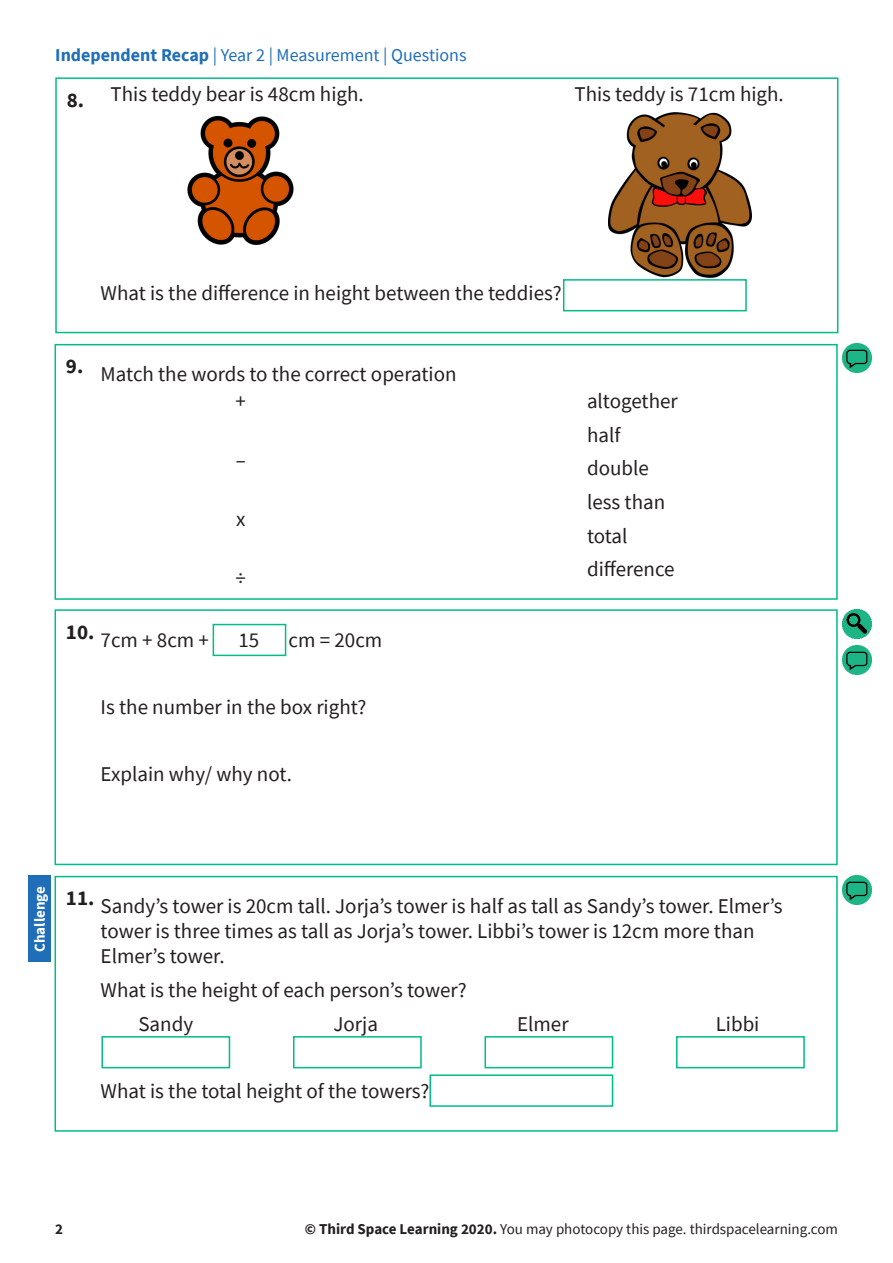
<style>
.page{position:relative;width:893px;height:1263px;background:#fff}
.page>*{position:absolute;margin:0;border:0;box-sizing:border-box;transform-origin:0 0}
.t1{font:21px/25.2px "Source Sans Pro";color:#231f20}
.t2{font:700 21px "Source Sans Pro";color:#231f20}
.t3{font:18px "Source Sans Pro";color:#1f6eb7}
.t4{font:15px "Source Sans Pro";color:#231f20}
.t5{font:700 15px "Source Sans Pro";color:#fff}
.t6{font:700 15px "Source Sans Pro";color:#231f20}
.s1{font-weight:700}
</style>
<div class="page">
<div style="left:28px;top:876px;width:23px;height:86px;background:#1f6eb7"></div>
<div style="left:55px;top:77px;width:783px;height:256px;border:2px solid #00bc89"></div>
<div style="left:55px;top:344px;width:783px;height:256px;border:2px solid #00bc89"></div>
<div style="left:55px;top:609px;width:783px;height:256px;border:2px solid #00bc89"></div>
<div style="left:55px;top:876px;width:783px;height:256px;border:2px solid #00bc89"></div>
<img style="left:843px;top:609px;width:29px;height:29px">
<img style="left:843px;top:645px;width:29px;height:29px">
<img style="left:843px;top:875px;width:29px;height:29px">
<img style="left:843px;top:344px;width:29px;height:29px">
<img style="left:608px;top:112px;width:144px;height:165px">
<img style="left:187px;top:115px;width:107px;height:130px">
<div style="left:563px;top:279px;width:184px;height:32px;border:2px solid #00bc89"></div>
<div style="left:213px;top:624px;width:73px;height:32px;border:2px solid #00bc89"></div>
<div style="left:429px;top:1074px;width:184px;height:33px;border:2px solid #00bc89"></div>
<div style="left:101px;top:1036px;width:129px;height:32px;border:2px solid #00bc89"></div>
<div style="left:293px;top:1036px;width:129px;height:32px;border:2px solid #00bc89"></div>
<div style="left:484px;top:1036px;width:129px;height:32px;border:2px solid #00bc89"></div>
<div style="left:676px;top:1036px;width:129px;height:32px;border:2px solid #00bc89"></div>
<p class="t3" style="left:55px;top:44px;width:413px"><span class="s1">Independent Recap</span> | Year 2 | Measurement | Questions</p>
<h2 class="t2" style="left:67px;top:86px;width:19px">8.</h2>
<h2 class="t1" style="left:111px;top:82px;width:255px">This teddy bear is 48cm high.</h2>
<h2 class="t1" style="left:574px;top:82px;width:211px">This teddy is 71cm high.</h2>
<h2 class="t1" style="left:101px;top:281px;width:463px">What is the difference in height between the teddies?</h2>
<h2 class="t2" style="left:66px;top:352px;width:19px">9.</h2>
<h2 class="t1" style="left:101px;top:361px;width:357px">Match the words to the correct operation</h2>
<h2 class="t1" style="left:236px;top:388px;width:12px">+</h2>
<h2 class="t1" style="left:236px;top:447px;width:12px">–</h2>
<h2 class="t1" style="left:236px;top:506px;width:11px">x</h2>
<h2 class="t1" style="left:236px;top:565px;width:12px">÷</h2>
<h2 class="t1" style="left:587px;top:388px;width:92px">altogether</h2>
<h2 class="t1" style="left:587px;top:422px;width:35px">half</h2>
<h2 class="t1" style="left:587px;top:456px;width:63px">double</h2>
<h2 class="t1" style="left:587px;top:489px;width:80px">less than</h2>
<h2 class="t1" style="left:587px;top:523px;width:42px">total</h2>
<h2 class="t1" style="left:587px;top:557px;width:89px">difference</h2>
<h2 class="t2" style="left:66px;top:617px;width:30px">10.</h2>
<h2 class="t1" style="left:101px;top:627px;width:110px">7cm + 8cm +</h2>
<h2 class="t1" style="left:238px;top:627px;width:22px">15</h2>
<h2 class="t1" style="left:289px;top:627px;width:95px">cm = 20cm</h2>
<h2 class="t1" style="left:101px;top:694px;width:267px">Is the number in the box right?</h2>
<h2 class="t1" style="left:101px;top:762px;width:193px">Explain why/ why not.</h2>
<h2 class="t5" style="left:30px;top:952px;width:67px;rotate:-90deg">Challenge</h2>
<h2 class="t2" style="left:66px;top:884px;width:30px">11.</h2>
<h2 class="t1" style="left:101px;top:893px;width:683px">Sandy’s tower is 20cm tall. Jorja’s tower is half as tall as Sandy’s tower. Elmer’s tower is three times as tall as Jorja’s tower. Libbi’s tower is 12cm more than<br>Elmer’s tower.</h2>
<h2 class="t1" style="left:101px;top:977px;width:368px">What is the height of each person’s tower?</h2>
<h2 class="t1" style="left:138px;top:1011px;width:56px">Sandy</h2>
<h2 class="t1" style="left:333px;top:1011px;width:46px">Jorja</h2>
<h2 class="t1" style="left:517px;top:1011px;width:53px">Elmer</h2>
<h2 class="t1" style="left:716px;top:1011px;width:45px">Libbi</h2>
<h2 class="t1" style="left:101px;top:1078px;width:330px">What is the total height of the towers?</h2>
<p class="t6" style="left:55px;top:1219px;width:9px">2</p>
<p class="t4" style="left:305px;top:1219px;width:535px"><span class="s1">© Third Space Learning 2020.</span> You may photocopy this page. thirdspacelearning.com</p>
</div>
